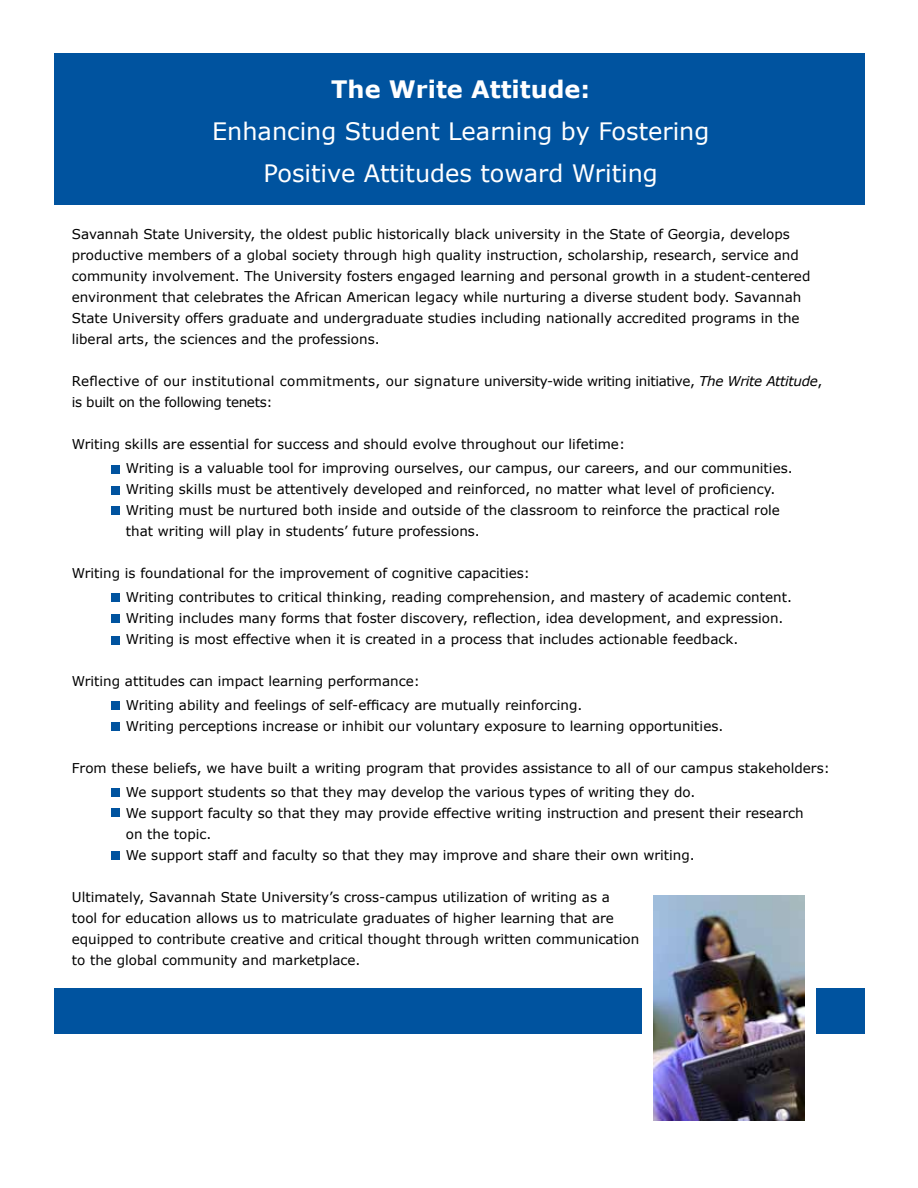
<style>
.page{position:relative;width:918px;height:1188px;background:#fff}
.page>*{position:absolute;margin:0;border:0;box-sizing:border-box;transform-origin:0 0}
.t1{font:24px/42px "Verdana";color:#fff;text-align:center}
.t2{font:700 24px "Verdana";color:#fff}
.t3{font:13.5px/21px "Verdana";color:#000}
.t4{font:13.5px/21px "Verdana";letter-spacing:-.025em;color:#000}
.s1{font-style:italic}
</style>
<div class="page">
<div style="left:54px;top:53px;width:810px;height:152px;background:#00539f"></div>
<div style="left:112px;top:465px;width:8px;height:9px;background:#00539f"></div>
<div style="left:112px;top:593px;width:8px;height:9px;background:#00539f"></div>
<div style="left:112px;top:701px;width:8px;height:9px;background:#00539f"></div>
<div style="left:112px;top:788px;width:8px;height:8px;background:#00539f"></div>
<div style="left:112px;top:809px;width:8px;height:8px;background:#00539f"></div>
<div style="left:112px;top:851px;width:8px;height:8px;background:#00539f"></div>
<div style="left:112px;top:722px;width:8px;height:8px;background:#00539f"></div>
<div style="left:112px;top:615px;width:8px;height:8px;background:#00539f"></div>
<div style="left:112px;top:636px;width:8px;height:9px;background:#00539f"></div>
<div style="left:112px;top:486px;width:8px;height:9px;background:#00539f"></div>
<div style="left:112px;top:506px;width:8px;height:9px;background:#00539f"></div>
<div style="left:54px;top:988px;width:810px;height:45px;background:#00539f"></div>
<div style="left:642px;top:910px;width:173px;height:201px;background:#fff"></div>
<img style="left:653px;top:896px;width:152px;height:224px">
<h1 class="t2" style="left:331px;top:74px;width:261px">The Write Attitude:</h1>
<h1 class="t1" style="left:212px;top:111px;width:499px">Enhancing Student Learning by Fostering<br>Positive Attitudes toward Writing</h1>
<p class="t3" style="left:72px;top:224px;width:740px">Savannah State University, the oldest public historically black university in the State of Georgia, develops productive members of a global society through high quality instruction, scholarship, research, service and community involvement. The University fosters engaged learning and personal growth in a student-centered environment that celebrates the African American legacy while nurturing a diverse student body. Savannah State University offers graduate and undergraduate studies including nationally accredited programs in the liberal arts, the sciences and the professions.</p>
<p class="t4" style="left:72px;top:371px;width:752px">Reflective of our institutional commitments, our signature university-wide writing initiative, <span class="s1">The Write Attitude</span>, is built on the following tenets:</p>
<p class="t3" style="left:126px;top:433px;width:668px;line-height:24px;text-indent:-54px">Writing skills are essential for success and should evolve throughout our lifetime:<br>Writing is a valuable tool for improving ourselves, our campus, our careers, and our communities.</p>
<p class="t3" style="left:126px;top:479px;width:656px">Writing skills must be attentively developed and reinforced, no matter what level of proficiency.<br>Writing must be nurtured both inside and outside of the classroom to reinforce the practical role that writing will play in students’ future professions.</p>
<p class="t3" style="left:126px;top:562px;width:668px;line-height:24px;text-indent:-54px">Writing is foundational for the improvement of cognitive capacities:<br>Writing contributes to critical thinking, reading comprehension, and mastery of academic content.</p>
<p class="t3" style="left:126px;top:608px;width:659px">Writing includes many forms that foster discovery, reflection, idea development, and expression.<br>Writing is most effective when it is created in a process that includes actionable feedback.</p>
<p class="t3" style="left:126px;top:670px;width:458px;line-height:24px;text-indent:-54px">Writing attitudes can impact learning performance:<br>Writing ability and feelings of self-efficacy are mutually reinforcing.</p>
<p class="t3" style="left:126px;top:716px;width:599px">Writing perceptions increase or inhibit our voluntary exposure to learning opportunities.</p>
<p class="t3" style="left:126px;top:757px;width:706px;line-height:24px;text-indent:-54px">From these beliefs, we have built a writing program that provides assistance to all of our campus stakeholders:<br>We support students so that they may develop the various types of writing they do.</p>
<p class="t3" style="left:126px;top:803px;width:679px">We support faculty so that they may provide effective writing instruction and present their research on the topic.<br>We support staff and faculty so that they may improve and share their own writing.</p>
<p class="t3" style="left:72px;top:887px;width:569px">Ultimately, Savannah State University’s cross-campus utilization of writing as a<br>tool for education allows us to matriculate graduates of higher learning that are equipped to contribute creative and critical thought through written communication to the global community and marketplace.</p>
</div>
